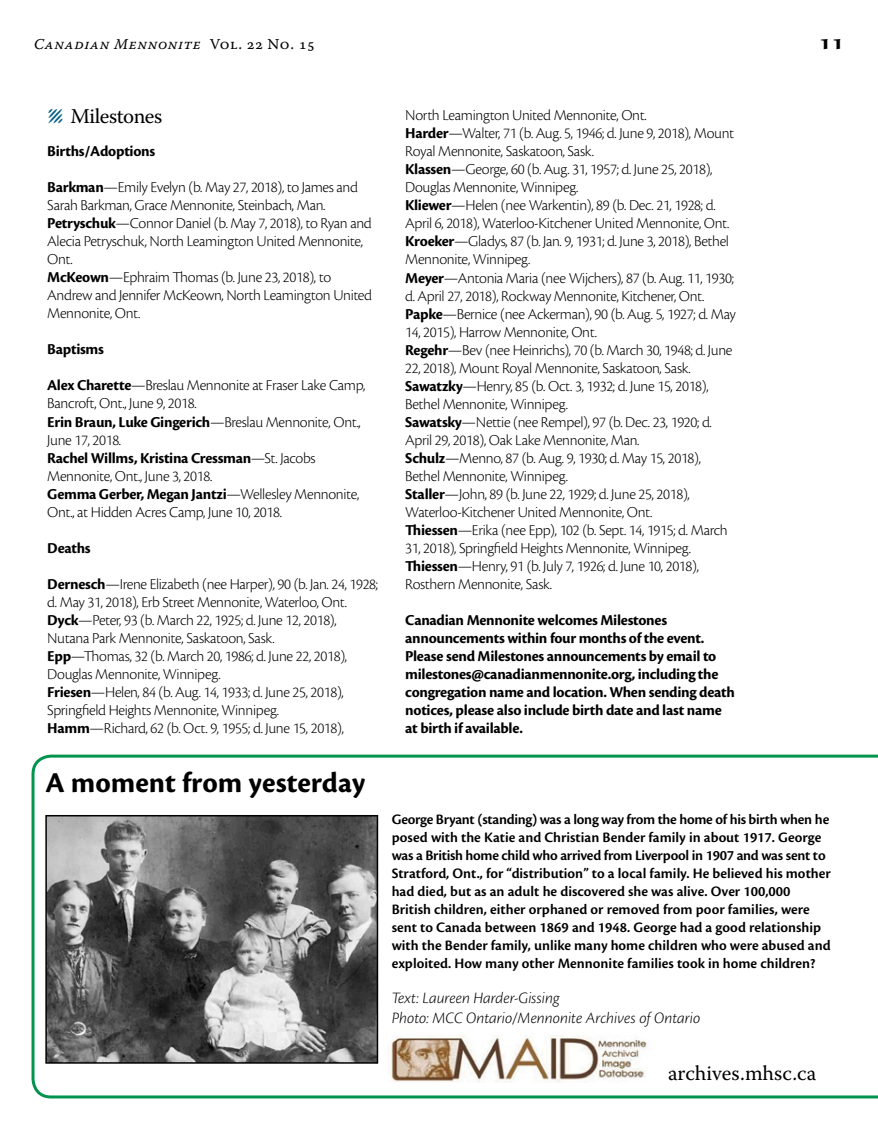
<style>
.page{position:relative;width:878px;height:1148px;background:#fff}
.page>*{position:absolute;margin:0;border:0;box-sizing:border-box;transform-origin:0 0}
.t1{font:700 30px "Cronos Pro";color:#000}
.t2{font:21px "Warnock Pro";letter-spacing:-.005em;color:#000}
.t3{font:700 21px "Sava Pro";color:#000}
.t4{font:italic 300 16.5px/19.8px "Cronos Pro";letter-spacing:-.005em;color:#000}
.t5{font:300 15.75px/18px "Cronos Pro";letter-spacing:-.02em;color:#000}
.t6{font:700 15.75px/18px "Cronos Pro";letter-spacing:-.02em;color:#000}
.t7{font:600 15px/18px "Cronos Pro";color:#000}
.t8{font:15px "Warnock Pro It Capt";letter-spacing:.035em;color:#000}
.s1{font-family:"Warnock Pro Capt"}
.s2{font-size:30px;color:#005e83}
.s3{font-weight:700}
</style>
<div class="page">
<svg style="left:32px;top:754px;width:846px;height:344px"></svg>
<img style="left:48px;top:818px;width:327px;height:242px">
<div style="left:45px;top:815px;width:333px;height:248px;border:2px solid #000"></div>
<img style="left:386px;top:1026px;width:277px;height:56px">
<p class="t8" style="left:34px;top:35px;width:283px">Canadian Mennonite <span class="s1">Vol. 22 No. 15</span></p>
<h2 class="t3" style="left:819px;top:28px;width:27px">11</h2>
<h2 class="t2" style="left:47px;top:104px;width:116px"><span class="s2">Λ</span> Milestones</h2>
<p class="t6" style="left:47px;top:143px;width:109px">Births/Adoptions</p>
<p class="t5" style="left:47px;top:178px;width:326px"><span class="s3">Barkman</span>—Emily Evelyn (b. May 27, 2018), to James and Sarah Barkman, Grace Mennonite, Steinbach, Man.<br><span class="s3">Petryschuk</span>—Connor Daniel (b. May 7, 2018), to Ryan and Alecia Petryschuk, North Leamington United Mennonite, Ont.<br><span class="s3">McKeown</span>—Ephraim Thomas (b. June 23, 2018), to Andrew and Jennifer McKeown, North Leamington United Mennonite, Ont.</p>
<p class="t6" style="left:47px;top:341px;width:58px">Baptisms</p>
<p class="t5" style="left:47px;top:376px;width:320px"><span class="s3">Alex Charette</span>—Breslau Mennonite at Fraser Lake Camp, Bancroft, Ont., June 9, 2018.<br><span class="s3">Erin Braun, Luke Gingerich</span>—Breslau Mennonite, Ont., June 17, 2018.<br><span class="s3">Rachel Willms, Kristina Cressman</span>—St. Jacobs Mennonite, Ont., June 3, 2018.<br><span class="s3">Gemma Gerber, Megan Jantzi</span>—Wellesley Mennonite, Ont., at Hidden Acres Camp, June 10, 2018.</p>
<p class="t6" style="left:47px;top:539px;width:45px">Deaths</p>
<p class="t5" style="left:47px;top:574px;width:332px"><span class="s3">Dernesch</span>—Irene Elizabeth (nee Harper), 90 (b. Jan. 24, 1928; d. May 31, 2018), Erb Street Mennonite, Waterloo, Ont.<br><span class="s3">Dyck</span>—Peter, 93 (b. March 22, 1925; d. June 12, 2018), Nutana Park Mennonite, Saskatoon, Sask.<br><span class="s3">Epp</span>—Thomas, 32 (b. March 20, 1986; d. June 22, 2018), Douglas Mennonite, Winnipeg.<br><span class="s3">Friesen</span>—Helen, 84 (b. Aug. 14, 1933; d. June 25, 2018), Springfield Heights Mennonite, Winnipeg.<br><span class="s3">Hamm</span>—Richard, 62 (b. Oct. 9, 1955; d. June 15, 2018),</p>
<p class="t5" style="left:405px;top:106px;width:332px">North Leamington United Mennonite, Ont.<br><span class="s3">Harder</span>—Walter, 71 (b. Aug. 5, 1946; d. June 9, 2018), Mount Royal Mennonite, Saskatoon, Sask.<br><span class="s3">Klassen</span>—George, 60 (b. Aug. 31, 1957; d. June 25, 2018), Douglas Mennonite, Winnipeg.<br><span class="s3">Kliewer</span>—Helen (nee Warkentin), 89 (b. Dec. 21, 1928; d.<br>April 6, 2018), Waterloo-Kitchener United Mennonite, Ont.<br><span class="s3">Kroeker</span>—Gladys, 87 (b. Jan. 9, 1931; d. June 3, 2018), Bethel Mennonite, Winnipeg.<br><span class="s3">Meyer</span>—Antonia Maria (nee Wijchers), 87 (b. Aug. 11, 1930; d. April 27, 2018), Rockway Mennonite, Kitchener, Ont.<br><span class="s3">Papke</span>—Bernice (nee Ackerman), 90 (b. Aug. 5, 1927; d. May 14, 2015), Harrow Mennonite, Ont.<br><span class="s3">Regehr</span>—Bev (nee Heinrichs), 70 (b. March 30, 1948; d. June 22, 2018), Mount Royal Mennonite, Saskatoon, Sask.<br><span class="s3">Sawatzky</span>—Henry, 85 (b. Oct. 3, 1932; d. June 15, 2018), Bethel Mennonite, Winnipeg.<br><span class="s3">Sawatsky</span>—Nettie (nee Rempel), 97 (b. Dec. 23, 1920; d.<br>April 29, 2018), Oak Lake Mennonite, Man.<br><span class="s3">Schulz</span>—Menno, 87 (b. Aug. 9, 1930; d. May 15, 2018), Bethel Mennonite, Winnipeg.<br><span class="s3">Staller</span>—John, 89 (b. June 22, 1929; d. June 25, 2018), Waterloo-Kitchener United Mennonite, Ont.<br><span class="s3">Thiessen</span>—Erika (nee Epp), 102 (b. Sept. 14, 1915; d. March 31, 2018), Springfield Heights Mennonite, Winnipeg.<br><span class="s3">Thiessen</span>—Henry, 91 (b. July 7, 1926; d. June 10, 2018), Rosthern Mennonite, Sask.</p>
<p class="t6" style="left:405px;top:611px;width:331px">Canadian Mennonite welcomes Milestones announcements within four months of the event.<br>Please send Milestones announcements by email to milestones@canadianmennonite.org, including the congregation name and location. When sending death notices, please also include birth date and last name at birth if available.</p>
<h1 class="t1" style="left:45px;top:765px;width:321px">A moment from yesterday</h1>
<p class="t7" style="left:392px;top:810px;width:440px">George Bryant (standing) was a long way from the home of his birth when he posed with the Katie and Christian Bender family in about 1917. George was a British home child who arrived from Liverpool in 1907 and was sent to Stratford, Ont., for “distribution” to a local family. He believed his mother had died, but as an adult he discovered she was alive. Over 100,000<br>British children, either orphaned or removed from poor families, were sent to Canada between 1869 and 1948. George had a good relationship with the Bender family, unlike many home children who were abused and exploited. How many other Mennonite families took in home children?</p>
<p class="t4" style="left:392px;top:988px;width:310px">Text: Laureen Harder-Gissing<br>Photo: MCC Ontario/Mennonite Archives of Ontario</p>
<h2 class="t2" style="left:668px;top:1060px;width:150px">archives.mhsc.ca</h2>
</div>
